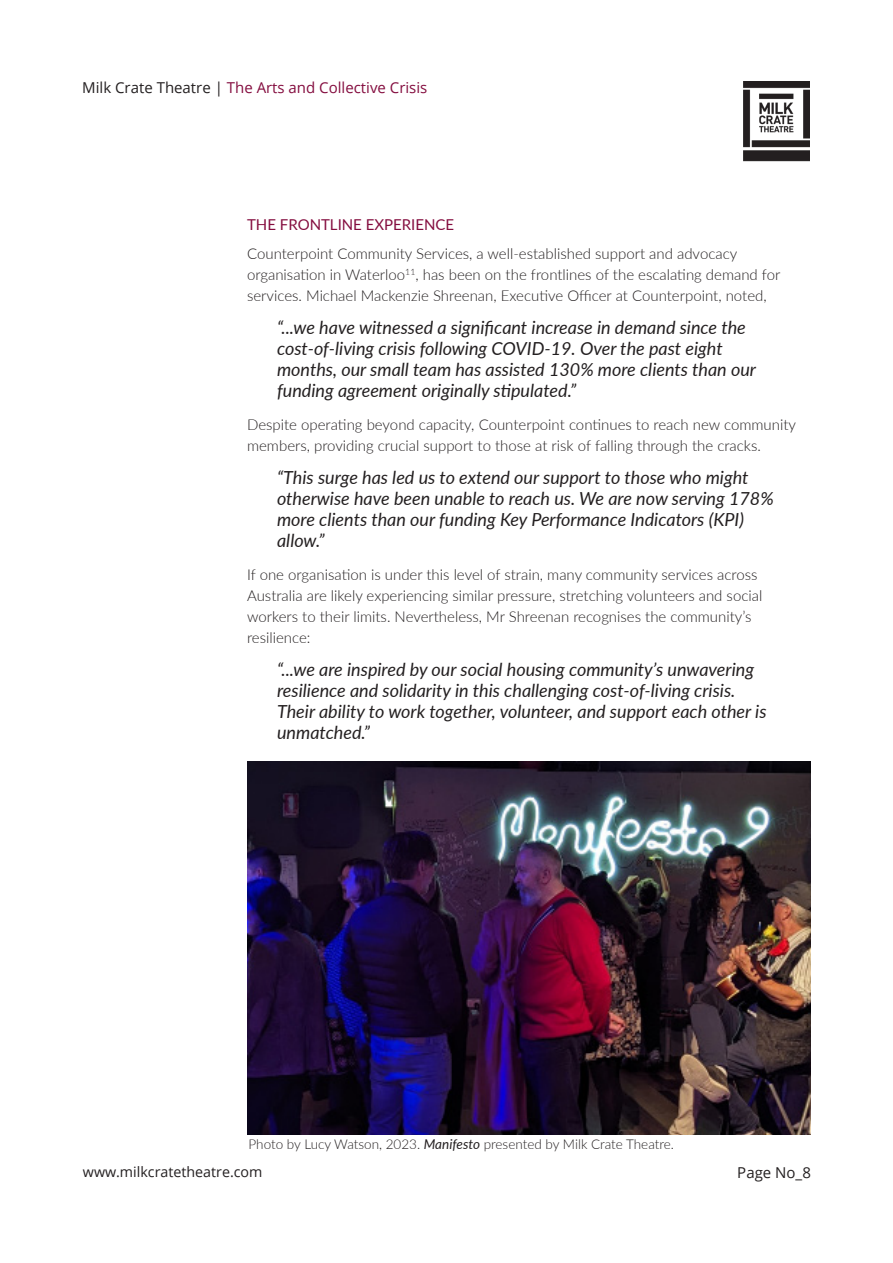
<style>
.page{position:relative;width:893px;height:1263px;background:#fff}
.page>*{position:absolute;margin:0;border:0;box-sizing:border-box;transform-origin:0 0}
._10pt_Size_Align_Left{font:italic 18px/21px "Lato";color:#231f20}
._10pt_Size_Align_Left-2{font:300 15px/21px "Lato";color:#231f20}
.t1{font:15px "Open Sans";color:#840d3f}
._10pt_Size_Align_Left-3{font:15px "Lato";color:#840d3f}
.t2{font:15px "Open Sans";color:#231f20}
.t3{font:14.25px "Open Sans";color:#231f20}
.t4{font:300 13.5px "Lato";color:#231f20}
.s1{color:#231f20}
.s2{font-weight:400;font-style:italic}
</style>
<div class="page">
<img style="left:744px;top:81px;width:66px;height:81px">
<img style="left:247px;top:762px;width:564px;height:372px">
<p class="t1" style="left:82px;top:77px;width:347px"><span class="s1">Milk Crate Theatre |</span> The Arts and Collective Crisis</p>
<p class="_10pt_Size_Align_Left-3" style="left:247px;top:214px;width:209px">THE FRONTLINE EXPERIENCE</p>
<p class="_10pt_Size_Align_Left-2" style="left:247px;top:242px;width:535px">Counterpoint Community Services, a well-established support and advocacy organisation in Waterloo<sup>11</sup>, has been on the frontlines of the escalating demand for services. Michael Mackenzie Shreenan, Executive Officer at Counterpoint, noted,</p>
<p class="_10pt_Size_Align_Left" style="left:277px;top:316px;width:480px">“...we have witnessed a significant increase in demand since the cost-of-living crisis following COVID-19. Over the past eight months, our small team has assisted 130% more clients than our funding agreement originally stipulated.”</p>
<p class="_10pt_Size_Align_Left-2" style="left:247px;top:413px;width:550px">Despite operating beyond capacity, Counterpoint continues to reach new community members, providing crucial support to those at risk of falling through the cracks.</p>
<p class="_10pt_Size_Align_Left" style="left:277px;top:466px;width:498px">“This surge has led us to extend our support to those who might otherwise have been unable to reach us. We are now serving 178% more clients than our funding Key Performance Indicators (KPI) allow.”</p>
<p class="_10pt_Size_Align_Left-2" style="left:247px;top:563px;width:517px">If one organisation is under this level of strain, many community services across Australia are likely experiencing similar pressure, stretching volunteers and social workers to their limits. Nevertheless, Mr Shreenan recognises the community’s resilience:</p>
<p class="_10pt_Size_Align_Left" style="left:277px;top:658px;width:491px">“...we are inspired by our social housing community’s unwavering resilience and solidarity in this challenging cost-of-living crisis.<br>Their ability to work together, volunteer, and support each other is unmatched.”</p>
<p class="t4" style="left:249px;top:1135px;width:427px">Photo by Lucy Watson, 2023. <span class="s2">Manifesto</span> presented by Milk Crate Theatre.</p>
<p class="t3" style="left:83px;top:1162px;width:181px">www.milkcratetheatre.com</p>
<p class="t2" style="left:737px;top:1162px;width:75px">Page No_8</p>
</div>
